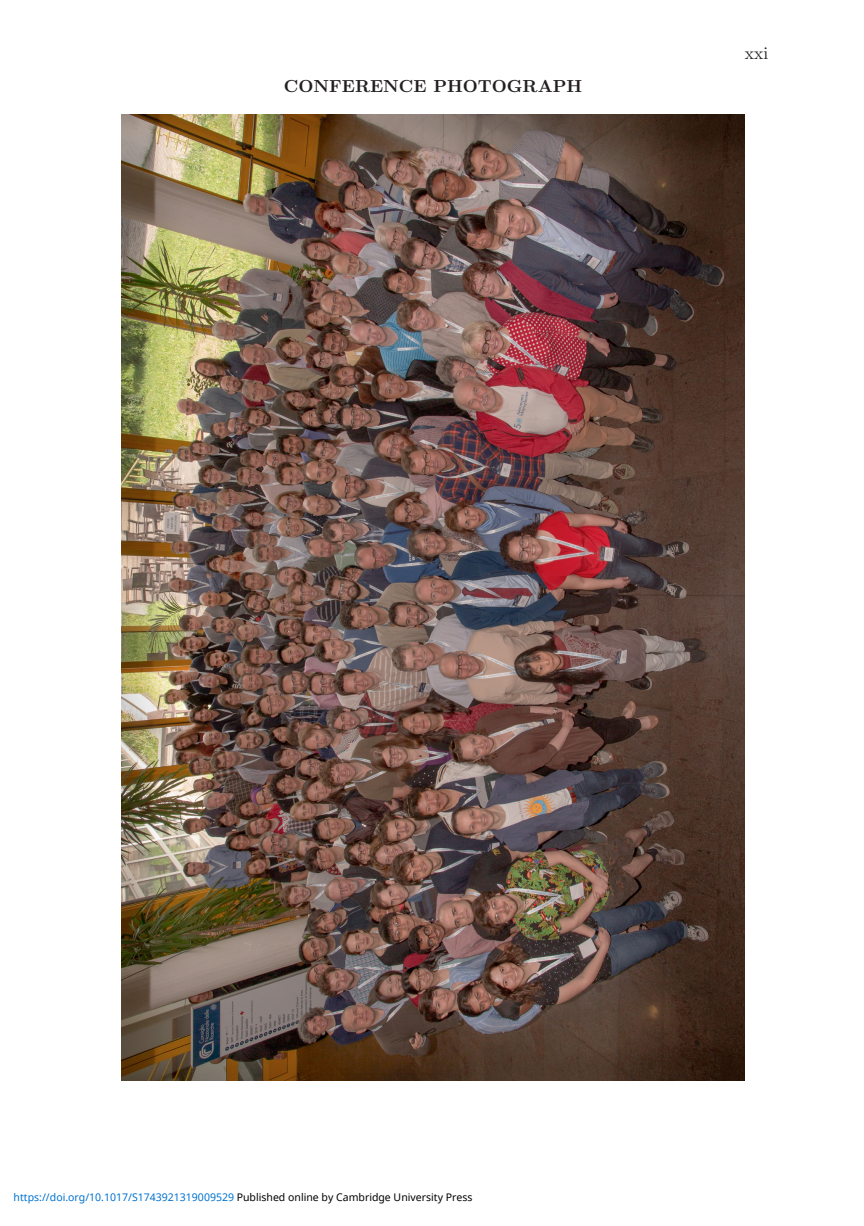
<style>
.page{position:relative;width:864px;height:1226px;background:#fff}
.page>*{position:absolute;margin:0;border:0;box-sizing:border-box;transform-origin:0 0}
.t1{font:17.5px "CMBX10";color:#231f20}
.t2{font:17.5px "CMR10";color:#231f20}
.t3{font:10.5px "Noto Sans";color:#0172cf}
.s1{color:#000}
</style>
<div class="page">
<img style="left:121px;top:114px;width:623px;height:966px">
<h1 class="t1" style="left:284px;top:79px;width:300px">CONFERENCE PHOTOGRAPH</h1>
<h1 class="t2" style="left:744px;top:47px;width:25px">xxi</h1>
<p class="t3" style="left:14px;top:1189px;width:460px">https://doi.org/10.1017/S1743921319009529 <span class="s1">Published online by Cambridge University Press</span></p>
</div>
